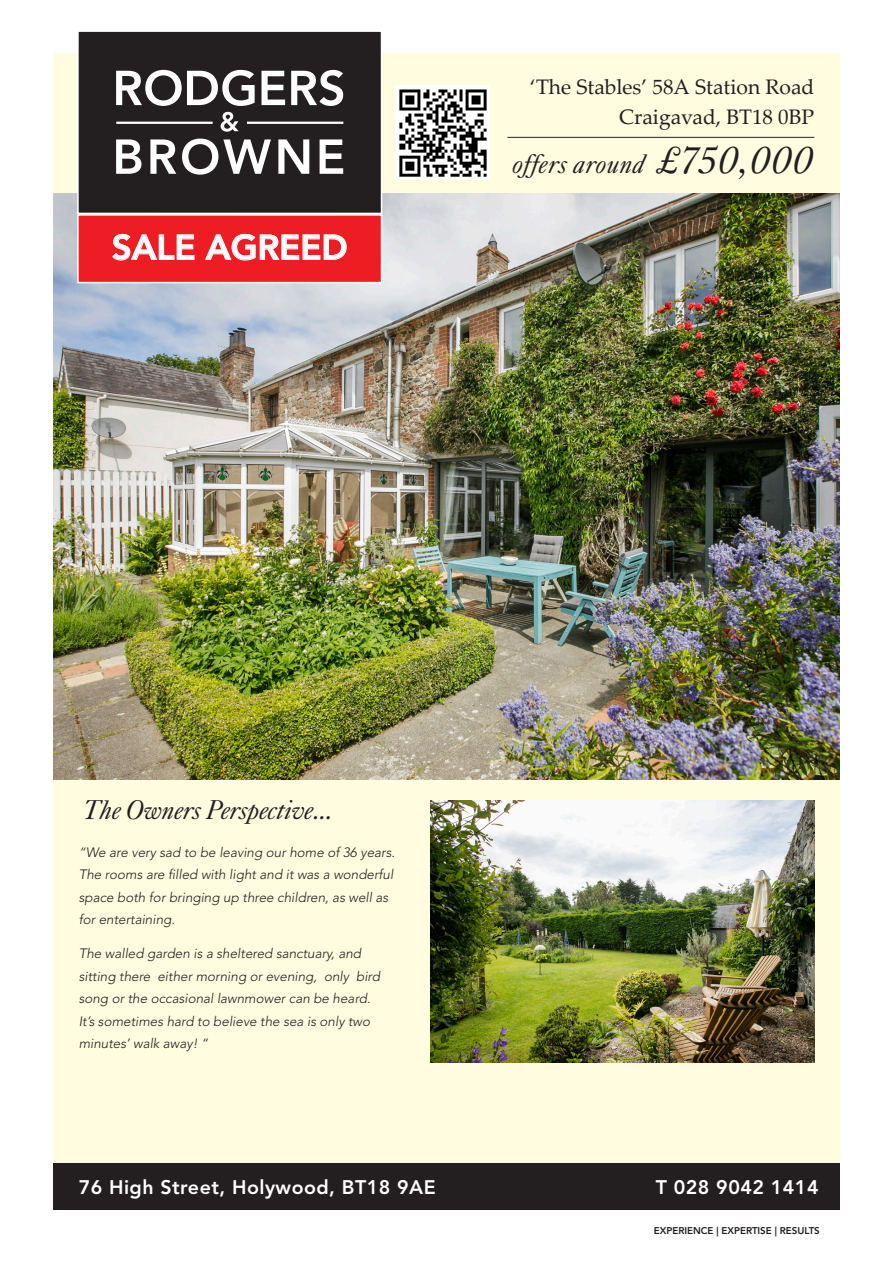
<style>
.page{position:relative;width:893px;height:1263px;background:#fff}
.page>*{position:absolute;margin:0;border:0;box-sizing:border-box;transform-origin:0 0}
.t1{font:800 34.5px "Avenir LT Std";color:#fff}
.Main_Title{font:italic 27px "Kings Caslon Display Typo";color:#231f20}
.Main_Title-2{font:italic 27px "Kings Caslon Display Typo";letter-spacing:.025em;color:#231f20}
.t2{font:21px "Palatino Linotype";color:#231f20}
.t3{font:800 19.5px "Avenir LT Std";letter-spacing:.025em;color:#fff}
.t4{font:italic 300 13.5px/22.5px "Avenir LT Std";color:#231f20}
.Facts_Table_Text{font:800 9.75px "Avenir LT Std";color:#231f20}
.s1{font-size:39px}
</style>
<div class="page">
<div style="left:53px;top:53px;width:787px;height:1157px;background:#fffce0"></div>
<img style="left:53px;top:193px;width:787px;height:586px">
<div style="left:53px;top:1163px;width:787px;height:47px;background:#231f20"></div>
<img style="left:431px;top:800px;width:383px;height:262px">
<div style="left:76px;top:31px;width:307px;height:184px;background:#231f20"></div>
<svg style="left:116px;top:70px;width:227px;height:105px;background:#686666"></svg>
<hr style="left:116px;top:122px;width:97px;height:2px;background:#fff">
<hr style="left:247px;top:122px;width:96px;height:2px;background:#fff">
<hr style="left:507px;top:137px;width:307px;height:1px;background:#231f20">
<img style="left:395px;top:86px;width:94px;height:94px">
<div style="left:77px;top:214px;width:305px;height:69px;background:#ee1d23;border:2px solid #fff"></div>
<svg style="left:112px;top:234px;width:83px;height:27px"></svg>
<svg style="left:205px;top:234px;width:142px;height:27px"></svg>
<p class="t1" style="left:112px;top:227px;width:237px">SALE AGREED</p>
<p class="t2" style="left:530px;top:72px;width:286px">‘The Stables’ 58A Station Road</p>
<p class="t2" style="left:619px;top:102px;width:197px">Craigavad, BT18 0BP</p>
<p class="Main_Title-2" style="left:513px;top:148px;width:302px">offers around <span class="s1">£750,000</span></p>
<p class="Main_Title" style="left:84px;top:794px;width:252px">The Owners Perspective...</p>
<p class="t4" style="left:79px;top:841px;width:318px">“We are very sad to be leaving our home of 36 years.<br>The rooms are filled with light and it was a wonderful space both for bringing up three children, as well as for entertaining.</p>
<p class="t4" style="left:79px;top:942px;width:303px">The walled garden is a sheltered sanctuary, and sitting there either morning or evening, only bird song or the occasional lawnmower can be heard.<br>It’s sometimes hard to believe the sea is only two minutes’ walk away! “</p>
<p class="t3" style="left:79px;top:1175px;width:359px">76 High Street, Holywood, BT18 9AE</p>
<p class="t3" style="left:656px;top:1175px;width:164px">T 028 9042 1414</p>
<p class="Facts_Table_Text" style="left:654px;top:1225px;width:168px">EXPERIENCE | EXPERTISE | RESULTS</p>
</div>
